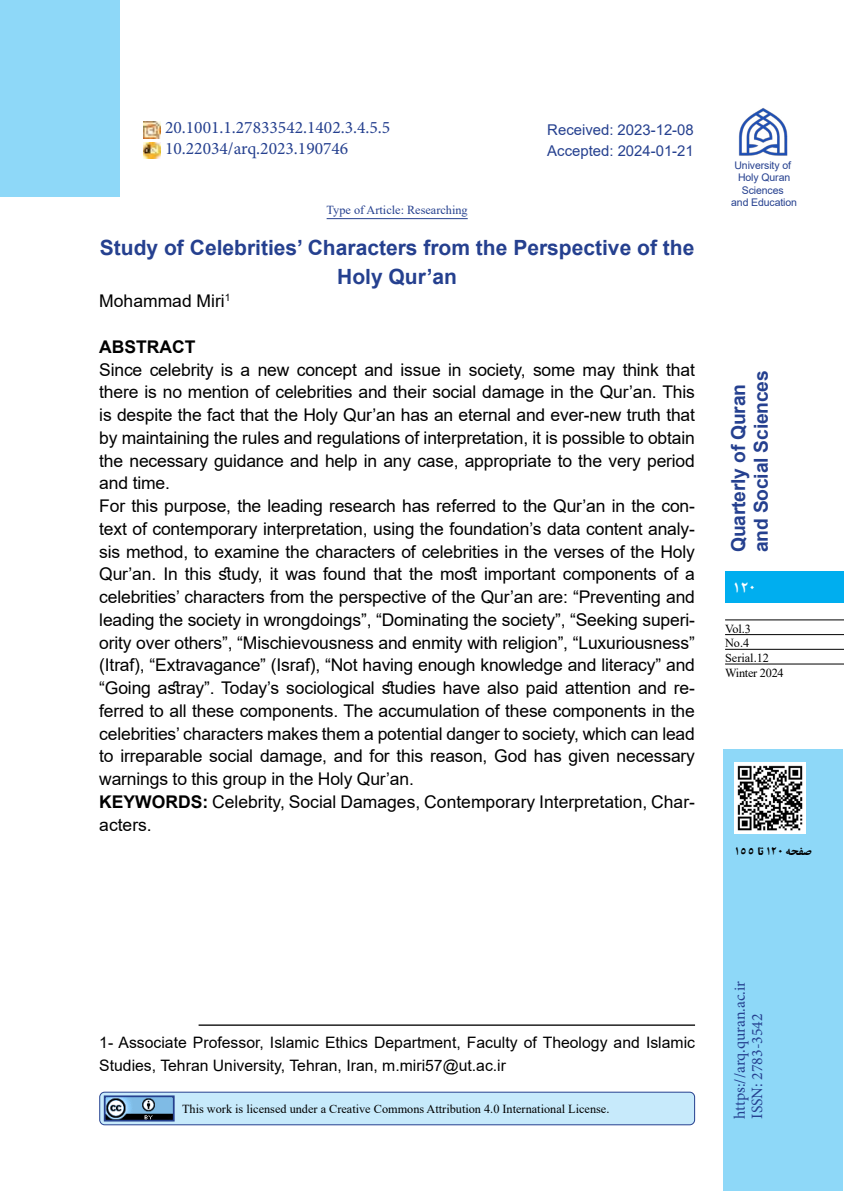
<style>
.page{position:relative;width:844px;height:1191px;background:#fff}
.page>*{position:absolute;margin:0;border:0;box-sizing:border-box;transform-origin:0 0}
.t1{font:700 21px/29.8px "Arial";color:#25408f;text-align:center}
.t2{font:700 19.25px "Arial";letter-spacing:-.01em;color:#25408f}
.t3{font:17.5px/22.8px "Arial";letter-spacing:-.01em;color:#000;text-align:justify}
.t4{font:17.5px/21px "Minion Pro";color:#25408f}
.t5{font:700 17.5px "Arial";color:#000}
.t6{font:15.75px/22.8px "Arial";color:#000}
.t7{font:15.75px "Minion Pro";color:#25408f}
.t8{font:700 15.75px "IR Nazanin";color:#fff}
.t9{font:14.88px/21px "Arial";color:#25408f}
.t10{font:12.25px/14.7px "Times New Roman";color:#000}
.t11{font:12.25px "Times New Roman";color:#25408f}
.t12{font:700 12.25px "IR Zar";color:#000}
.t13{font:12.25px "Times New Roman";letter-spacing:-.02em;color:#000}
.t14{font:10.5px/12.6px "Arial";letter-spacing:-.01em;color:#25408f;text-align:center}
.t15{font:10.15px "Arial";color:#000}
.s1{font-weight:700}
</style>
<div class="page">
<div style="left:724px;top:571px;width:119px;height:32px;background:#00aeef"></div>
<img style="left:738px;top:108px;width:49px;height:48px">
<hr style="left:724px;top:619px;width:119px;height:1px;background:#000">
<hr style="left:724px;top:634px;width:119px;height:1px;background:#000">
<hr style="left:724px;top:649px;width:119px;height:1px;background:#000">
<hr style="left:724px;top:663px;width:119px;height:1px;background:#000">
<div style="left:723px;top:750px;width:119px;height:441px;background:#8ed8f8"></div>
<div style="left:0;top:0;width:119px;height:197px;background:#8ed8f8"></div>
<img style="left:144px;top:142px;width:16px;height:17px">
<img style="left:144px;top:122px;width:16px;height:16px">
<hr style="left:198px;top:1024px;width:496px;height:1px;background:#000">
<div style="left:100px;top:1092px;width:594px;height:32px;background:#c7eafb;border-radius:5px"></div>
<div style="left:99px;top:1091px;width:595px;height:34px;border:1px solid #25408f;border-radius:5px"></div>
<img style="left:107px;top:1098px;width:64px;height:20px">
<div style="left:104px;top:1095px;width:70px;height:26px;border:2px solid #25408f"></div>
<hr style="left:326px;top:218px;width:141px;height:1px;background:#25408f">
<img style="left:734px;top:762px;width:71px;height:71px">
<p class="t4" style="left:165px;top:117px;width:227px">20.1001.1.27833542.1402.3.4.5.5<br>10.22034/arq.2023.190746</p>
<p class="t9" style="left:547px;top:119px;width:148px">Received: 2023-12-08<br>Accepted: 2024-01-21</p>
<p class="t11" style="left:326px;top:201px;width:143px">Type of Article: Researching</p>
<p class="t1" style="left:100px;top:233px;width:595px">Study of Celebrities’ Characters from the Perspective of the<br>Holy Qur’an</p>
<p class="t15" style="left:225px;top:291px;width:7px">1</p>
<p class="t3" style="left:99px;top:289px;width:127px">Mohammad Miri</p>
<p class="t5" style="left:99px;top:334px;width:98px">ABSTRACT</p>
<p class="t3" style="left:99px;top:358px;width:597px">Since celebrity is a new concept and issue in society, some may think that there is no mention of celebrities and their social damage in the Qur’an. This is despite the fact that the Holy Qur’an has an eternal and ever-new truth that by maintaining the rules and regulations of interpretation isit, possible to obtain the necessary guidance and help in any case, appropriate to the very period and time.</p>
<p class="t3" style="left:99px;top:494px;width:597px">For this purpose, the leading research has referred to the Qur’an in the con-</p>
<p class="t3" style="left:99px;top:517px;width:597px">text of contemporary interpretation, using the foundation s’ data content analy-</p>
<p class="t3" style="left:99px;top:540px;width:597px">sis method, to examine the characters of celebrities in the verses of the Holy</p>
<p class="t3" style="left:99px;top:562px;width:597px">Qur’an. In this study, it was found that the most important components of a celebrities’ characters from the perspective of the Qur’an are “: Preventing and</p>
<p class="t3" style="left:99px;top:631px;width:597px">ority over others “,” Mischievousness and enmity with religion “,” Luxuriousness“</p>
<p class="t3" style="left:99px;top:608px;width:597px">leading the society in wrongdoings “,” Dominating the society “,” Seeking superi-</p>
<p class="t3" style="left:99px;top:653px;width:597px">(Itraf “,) Extravagance” (Israf “,) Not having enough knowledge and literacy” and</p>
<p class="t3" style="left:99px;top:699px;width:597px">ferred to all these components. The accumulation of these components in the</p>
<p class="t3" style="left:99px;top:676px;width:597px">“Going astray .” Today s’ sociological studies have also paid attention and re-</p>
<p class="t3" style="left:99px;top:722px;width:597px">celebrities’ characters makes them a potential danger to society, which can lead to irreparable social damage, and for this reason, God has given necessary warnings to this group in the Holy Qur’an.</p>
<p class="t3" style="left:99px;top:813px;width:54px">acters.</p>
<p class="t3" style="left:99px;top:790px;width:597px"><span class="s1">KEYWORDS:</span> Celebrity, Social Damages, Contemporary Interpretation, Char-</p>
<p class="t14" style="left:734px;top:159px;width:58px">University of<br>Holy Quran<br>Sciences</p>
<p class="t14" style="left:731px;top:196px;width:67px">and Education</p>
<p class="t2" style="left:747px;top:552px;width:183px;rotate:-90deg">and Social Sciences</p>
<p class="t2" style="left:724px;top:552px;width:169px;rotate:-90deg">Quarterly of Quran</p>
<p class="t8" style="left:732px;top:577px;width:25px">120</p>
<p class="t10" style="left:724px;top:620px;width:45px">Vol.3<br>No.4<br>Serial.12</p>
<p class="t13" style="left:724px;top:664px;width:60px">Winter 2024</p>
<p class="t12" style="left:734px;top:843px;width:79px">1 5 5 تا 1 2 0 حه صف</p>
<p class="t6" style="left:99px;top:1031px;width:597px">1- Associate Professor, Islamic Ethics Department, Faculty of Theology and Islamic<br>Studies, Tehran University, Tehran, Iran m, .miri57@ut.ac i r.</p>
<p class="t10" style="left:182px;top:1101px;width:428px">This work is licensed under a Creative Commons Attribution 4.0 International License.</p>
<p class="t7" style="left:728px;top:1118px;width:139px;rotate:-90deg">https://arq.quran.ac i r.</p>
<p class="t7" style="left:746px;top:1118px;width:107px;rotate:-90deg">ISSN: 2783-3542</p>
</div>
